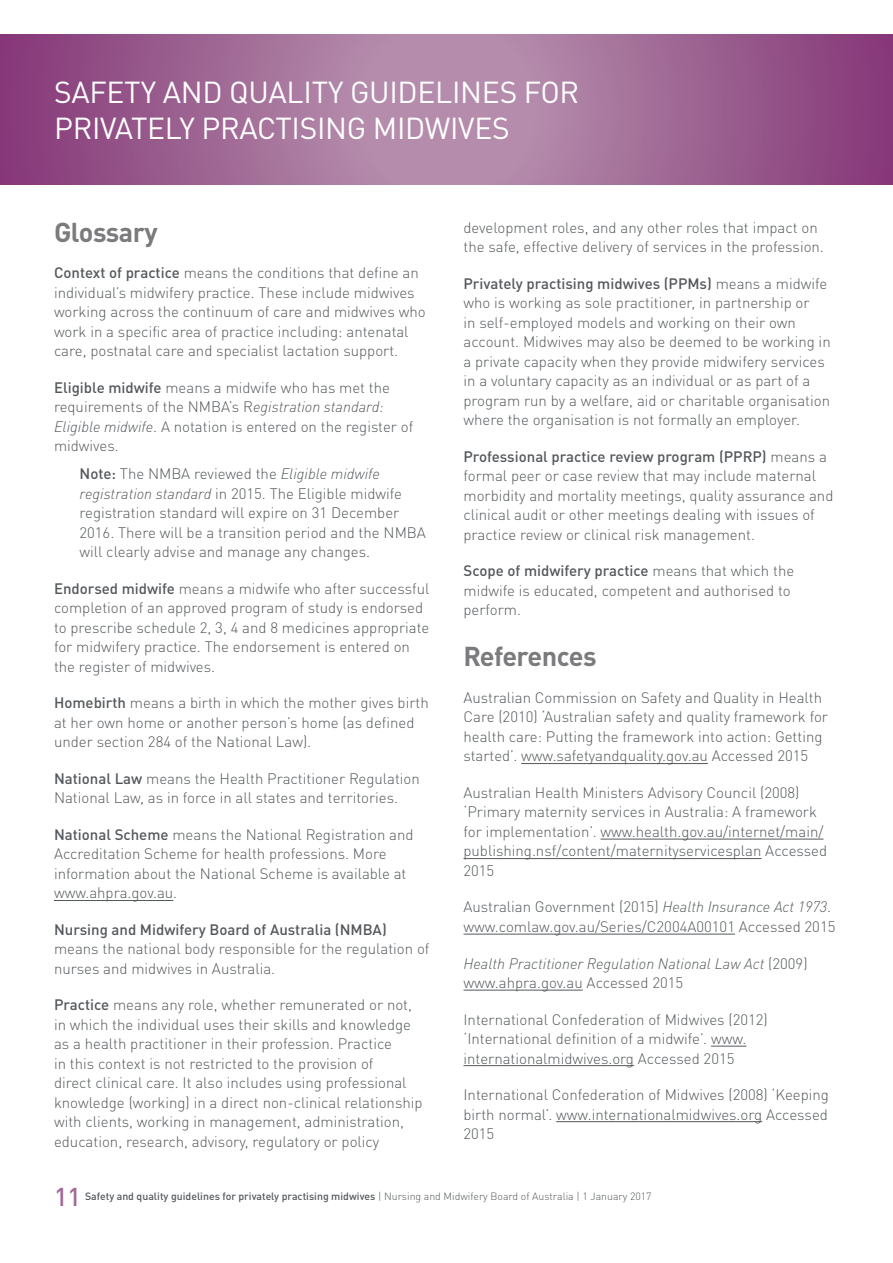
<style>
.page{position:relative;width:893px;height:1263px;background:#fff}
.page>*{position:absolute;margin:0;border:0;box-sizing:border-box;transform-origin:0 0}
.t1{font:30px/36px "DINOT";letter-spacing:-.01em;color:#fff}
.t2{font:700 27px "DINOT";letter-spacing:-.02em;color:#7b7b7e}
.t3{font:500 25.5px "DINOT";color:#a06a95}
.Body{font:300 15px/19.5px "DINOT";color:#54585b}
.Indent_1{font:300 15px/19.5px "DINOT";color:#54585b}
.Body-2{font:italic 300 15px/19.5px "DINOT";color:#54585b}
.t4{font:500 10.5px "DINOT";color:#54585b}
.s1{font-weight:500}
.s2{font-style:italic}
.s3{font-style:normal}
.s4{font-weight:300}
</style>
<div class="page">
<svg style="left:0;top:34px;width:893px;height:150px;background:#a06895"></svg>
<hr style="left:54px;top:900px;width:119px;height:1px;background:#54585b">
<hr style="left:521px;top:763px;width:187px;height:1px;background:#54585b">
<hr style="left:600px;top:839px;width:223px;height:1px;background:#54585b">
<hr style="left:463px;top:858px;width:298px;height:1px;background:#54585b">
<hr style="left:463px;top:934px;width:272px;height:1px;background:#54585b">
<hr style="left:463px;top:990px;width:120px;height:1px;background:#54585b">
<hr style="left:711px;top:1046px;width:35px;height:1px;background:#54585b">
<hr style="left:463px;top:1065px;width:171px;height:1px;background:#54585b">
<hr style="left:556px;top:1121px;width:206px;height:1px;background:#54585b">
<h1 class="t1" style="left:54px;top:74px;width:527px">SAFETY AND QUALITY GUIDELINES FOR<br>PRIVATELY PRACTISING MIDWIVES</h1>
<p class="t2" style="left:54px;top:214px;width:105px">Glossary</p>
<p class="Body" style="left:54px;top:263px;width:373px"><span class="s1">Context of practice</span> means the conditions that define an individual’s midwifery practice. These include midwives working across the continuum of care and midwives who work in a specific area of practice including: antenatal care, postnatal care and specialist lactation support.</p>
<p class="Body" style="left:54px;top:377px;width:361px"><span class="s1">Eligible midwife</span> means a midwife who has met the requirements of the NMBA’s R<span class="s2">egistration standard:<br>Eligible midwife</span>. A notation is entered on the register of midwives.</p>
<p class="Indent_1" style="left:80px;top:464px;width:348px"><span class="s1">Note:</span> The NMBA reviewed the <span class="s2">Eligible midwife registration standard</span> in 2015. The Eligible midwife registration standard will expire on 31 December 2016. There will be a transition period and the NMBA will clearly advise and manage any changes.</p>
<p class="Body" style="left:54px;top:578px;width:377px"><span class="s1">Endorsed midwife</span> means a midwife who after successful completion of an approved program of study is endorsed to prescribe schedule 2, 3, 4 and 8 medicines appropriate for midwifery practice. The endorsement is entered on the register of midwives.</p>
<p class="Body" style="left:54px;top:693px;width:376px"><span class="s1">Homebirth</span> means a birth in which the mother gives birth at her own home or another person’s home (as defined under section 284 of the National Law).</p>
<p class="Body" style="left:54px;top:768px;width:367px"><span class="s1">National Law</span> means the Health Practitioner Regulation<br>National Law, as in force in all states and territories.</p>
<p class="Body" style="left:54px;top:824px;width:361px"><span class="s1">National Scheme</span> means the National Registration and Accreditation Scheme for health professions. More information about the National Scheme is available at www.ahpra.gov.au.</p>
<p class="Body" style="left:54px;top:919px;width:377px"><span class="s1">Nursing and Midwifery Board of Australia (NMBA) </span>means the national body responsible for the regulation of nurses and midwives in Australia.</p>
<p class="Body" style="left:54px;top:995px;width:370px"><span class="s1">Practice</span> means any role, whether remunerated or not, in which the individual uses their skills and knowledge as a health practitioner in their profession. Practice<br>in this context is not restricted to the provision of<br>direct clinical care. It also includes using professional knowledge (working) in a direct non-clinical relationship with clients, working in management, administration, education, research, advisory, regulatory or policy</p>
<p class="Body" style="left:463px;top:217px;width:362px">development roles, and any other roles that impact on the safe, effective delivery of services in the profession.</p>
<p class="Body" style="left:463px;top:273px;width:369px"><span class="s1">Privately practising midwives (PPMs)</span> means a midwife who is working as sole practitioner, in partnership or<br>in self-employed models and working on their own account. Midwives may also be deemed to be working in a private capacity when they provide midwifery services in a voluntary capacity as an individual or as part of a program run by a welfare, aid or charitable organisation where the organisation is not formally an employer.</p>
<p class="Body" style="left:463px;top:446px;width:371px"><span class="s1">Professional practice review program (PPRP)</span> means a formal peer or case review that may include maternal morbidity and mortality meetings, quality assurance and clinical audit or other meetings dealing with issues of practice review or clinical risk management.</p>
<p class="Body" style="left:463px;top:561px;width:332px"><span class="s1">Scope of midwifery practice</span> means that which the midwife is educated, competent and authorised to perform.</p>
<p class="t2" style="left:463px;top:639px;width:135px">References</p>
<p class="Body" style="left:463px;top:688px;width:366px">Australian Commission on Safety and Quality in Health Care (2010) ‘Australian safety and quality framework for health care: Putting the framework into action: Getting started’. www.safetyandquality.gov.au Accessed 2015</p>
<p class="Body" style="left:463px;top:783px;width:365px">Australian Health Ministers Advisory Council (2008) ‘Primary maternity services in Australia: A framework for implementation’. www.health.gov.au/internet/main/ publishing.nsf/content/maternityservicesplan Accessed 2015</p>
<p class="Body" style="left:463px;top:897px;width:373px">Australian Government (2015) <span class="s2">Health Insurance Act 1973</span>. www.comlaw.gov.au/Series/C2004A00101 Accessed 2015</p>
<p class="Body-2" style="left:463px;top:953px;width:346px">Health Practitioner Regulation National Law Act <span class="s3">(2009) www.ahpra.gov.au Accessed 2015</span></p>
<p class="Body" style="left:463px;top:1009px;width:306px">International Confederation of Midwives (2012) ‘International definition of a midwife’. www. internationalmidwives.org Accessed 2015</p>
<p class="Body" style="left:463px;top:1085px;width:367px;text-align:justify">International Confederation of Midwives (2008) ‘Keeping birth normal’. www.internationalmidwives.org Accessed 2015</p>
<h3 class="t3" style="left:54px;top:1180px;width:29px">11</h3>
<p class="t4" style="left:85px;top:1190px;width:568px">Safety and quality guidelines for privately practising midwives <span class="s4">| Nursing and Midwifery Board of Australia | 1 January 2017</span></p>
</div>
